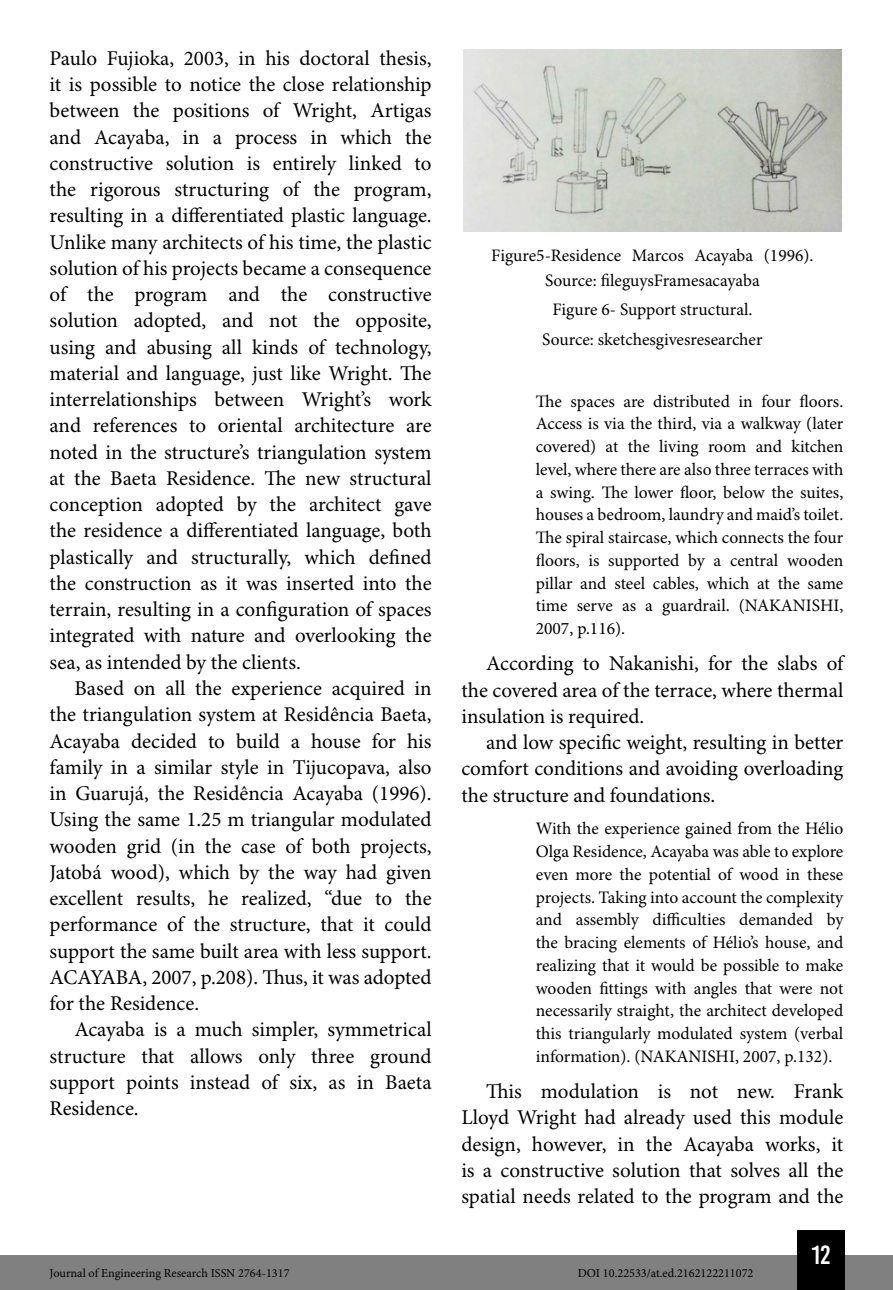
<style>
.page{position:relative;width:893px;height:1290px;background:#fff}
.page>*{position:absolute;margin:0;border:0;box-sizing:border-box;transform-origin:0 0}
.t1{font:26.25px "Bebas Kai";color:#fff}
.t2{font:21px/26.2px "Minion Pro";color:#000;text-align:justify}
.t3{font:17.5px/22.8px "Minion Pro";color:#000;text-align:center}
.t4{font:12.25px "Minion Pro";color:#000}
</style>
<div class="page">
<div style="left:0;top:1255px;width:893px;height:35px;background:#808080"></div>
<div style="left:797px;top:1230px;width:48px;height:60px;background:#000"></div>
<img style="left:463px;top:50px;width:378px;height:182px">
<p class="t2" style="left:50px;top:46px;width:384px">Paulo Fujioka, 2003, in his doctoral thesis, it is possible to notice the close relationship between the positions of Wright, Artigas and Acayaba, in a process in which the constructive solution is entirely linked to the rigorous structuring of the program, resulting in a differentiated plastic language.<br>Unlike many architects of his time, the plastic solution of his projects became a consequence of the program and the constructive solution adopted, and not the opposite, using and abusing all kinds of technology, material and language, just like Wright. The interrelationships between Wright’s work and references to oriental architecture are noted in the structure’s triangulation system at the Baeta Residence. The new structural conception adopted by the architect gave the residence a differentiated language, both plastically and structurally, which defined the construction as it was inserted into the terrain, resulting in a configuration of spaces integrated with nature and overlooking the sea, as intended by the clients.</p>
<p class="t2" style="left:50px;top:676px;width:384px;text-indent:25px">Based on all the experience acquired in the triangulation system at Residência Baeta, Acayaba decided to build a house for his family in a similar style in Tijucopava, also in Guarujá, the Residência Acayaba (1996).<br>Using the same 1.25 m triangular modulated wooden grid (in the case of both projects, Jatobá wood), which by the way had given excellent results, he realized, “due to the performance of the structure, that it could support the same built area with less support.<br>ACAYABA, 2007, p.208). Thus, it was adopted for the Residence.</p>
<p class="t2" style="left:50px;top:1017px;width:384px;text-indent:25px">Acayaba is a much simpler, symmetrical structure that allows only three ground support points instead of six, as in Baeta Residence.</p>
<p class="t3" style="left:491px;top:244px;width:324px;line-height:24.5px">Figure5-Residence Marcos Acayaba (1996).<br>Source: fileguysFramesacayaba</p>
<p class="t3" style="left:542px;top:295px;width:222px;line-height:29.4px">Figure 6- Support structural.<br>Source: sketchesgivesresearcher</p>
<p class="t3" style="left:536px;top:390px;width:309px;text-align:justify">The spaces are distributed in four floors.<br>Access is via the third, via a walkway (later covered) at the living room and kitchen level, where there are also three terraces with a swing. The lower floor, below the suites, houses a bedroom, laundry and maid’s toilet.<br>The spiral staircase, which connects the four floors, is supported by a central wooden pillar and steel cables, which at the same time serve as a guardrail. (NAKANISHI, 2007, p.116).</p>
<p class="t2" style="left:461px;top:651px;width:383px;text-indent:25px">According to Nakanishi, for the slabs of the covered area of the terrace, where thermal insulation is required.</p>
<p class="t2" style="left:461px;top:730px;width:383px;text-indent:25px">and low specific weight, resulting in better comfort conditions and avoiding overloading the structure and foundations.</p>
<p class="t3" style="left:536px;top:818px;width:309px;text-align:justify">With the experience gained from the Hélio Olga Residence, Acayaba was able to explore even more the potential of wood in these projects. Taking into account the complexity and assembly difficulties demanded by the bracing elements of Hélio’s house, and realizing that it would be possible to make wooden fittings with angles that were not necessarily straight, the architect developed this triangularly modulated system (verbal information). (NAKANISHI, 2007, p.132).</p>
<p class="t2" style="left:461px;top:1079px;width:384px;text-indent:25px">This modulation is not new. Frank Lloyd Wright had already used this module design, however, in the Acayaba works, it is a constructive solution that solves all the spatial needs related to the program and the</p>
<p class="t1" style="left:812px;top:1241px;width:20px">12</p>
<p class="t4" style="left:50px;top:1266px;width:241px">Journal of Engineering Research ISSN 2764-1317</p>
<p class="t4" style="left:578px;top:1266px;width:177px">DOI 10.22533/at.ed.2162122211072</p>
</div>
